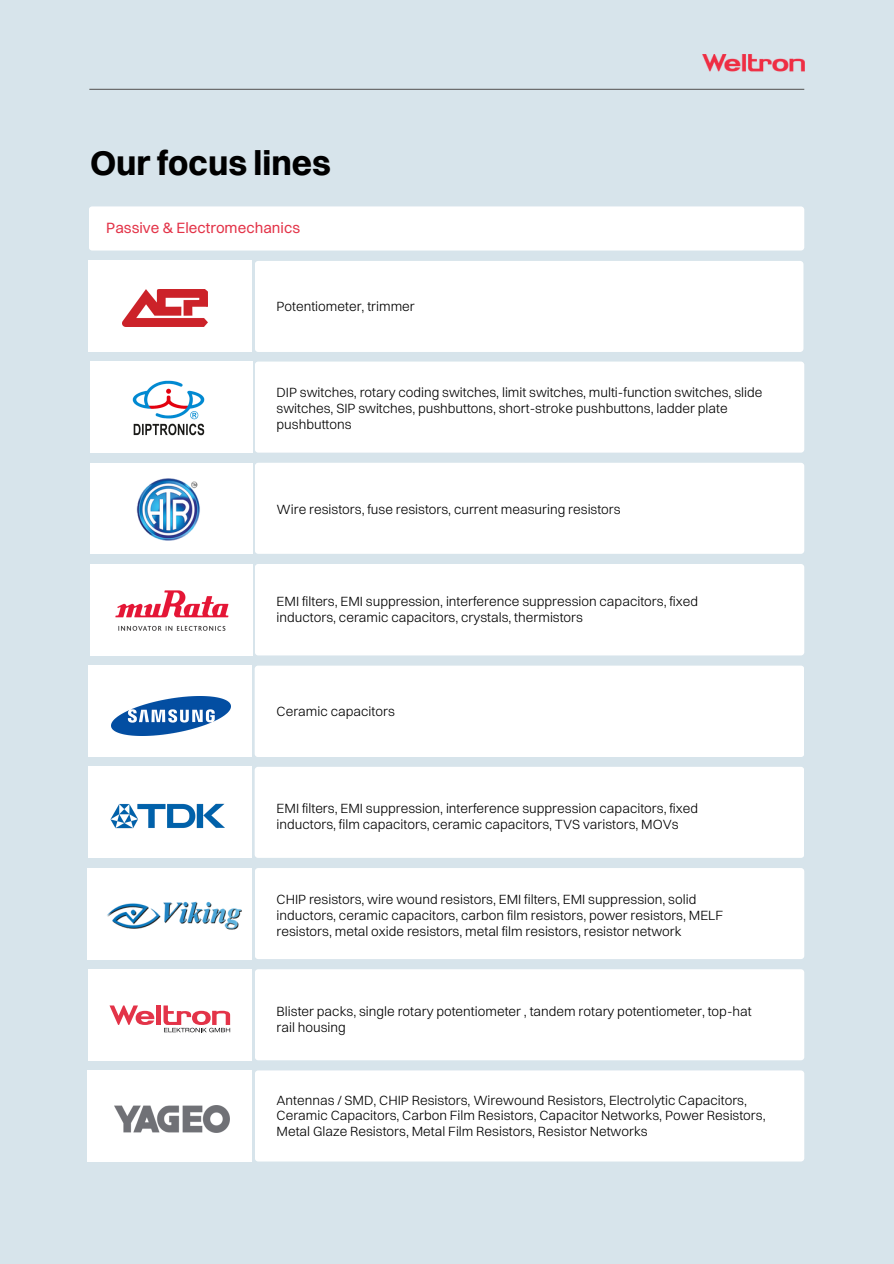
<style>
.page{position:relative;width:894px;height:1264px;background:#fff}
.page>*{position:absolute;margin:0;border:0;box-sizing:border-box;transform-origin:0 0}
.t1{font:700 34.65px "Switzer";color:#000}
.t2{font:15.15px "Switzer";color:#e33348}
.t3{font:300 13.5px/15.8px "Switzer";color:#000}
</style>
<div class="page">
<div style="left:0;top:0;width:893px;height:1263px;background:#d7e4eb"></div>
<div style="left:90px;top:361px;width:162px;height:91px;background:#fff"></div>
<div style="left:90px;top:463px;width:162px;height:91px;background:#fff"></div>
<div style="left:90px;top:564px;width:162px;height:91px;background:#fff"></div>
<div style="left:89px;top:665px;width:163px;height:91px;background:#fff"></div>
<div style="left:89px;top:766px;width:163px;height:91px;background:#fff"></div>
<div style="left:89px;top:969px;width:163px;height:91px;background:#fff"></div>
<div style="left:87px;top:868px;width:165px;height:91px;background:#fff"></div>
<div style="left:87px;top:1070px;width:165px;height:91px;background:#fff"></div>
<div style="left:255px;top:361px;width:549px;height:91px;background:#fff;border-radius:3px"></div>
<div style="left:255px;top:463px;width:549px;height:91px;background:#fff;border-radius:3px"></div>
<div style="left:255px;top:564px;width:549px;height:91px;background:#fff;border-radius:3px"></div>
<div style="left:254px;top:665px;width:550px;height:92px;background:#fff;border-radius:3px"></div>
<div style="left:254px;top:766px;width:550px;height:91px;background:#fff;border-radius:3px"></div>
<div style="left:255px;top:868px;width:549px;height:91px;background:#fff;border-radius:3px"></div>
<div style="left:255px;top:1070px;width:549px;height:91px;background:#fff;border-radius:3px"></div>
<div style="left:255px;top:969px;width:549px;height:91px;background:#fff;border-radius:3px"></div>
<div style="left:89px;top:261px;width:163px;height:91px;background:#fff"></div>
<div style="left:255px;top:261px;width:548px;height:91px;background:#fff;border-radius:3px"></div>
<img style="left:122px;top:289px;width:86px;height:37px">
<img style="left:133px;top:380px;width:72px;height:55px">
<img style="left:136px;top:478px;width:64px;height:62px">
<img style="left:116px;top:590px;width:112px;height:40px">
<img style="left:111px;top:696px;width:119px;height:39px">
<img style="left:111px;top:803px;width:114px;height:26px">
<img style="left:107px;top:901px;width:135px;height:29px">
<div style="left:156px;top:1005px;width:5px;height:19px;background:#e33348"></div>
<svg style="left:163px;top:1005px;width:67px;height:27px"></svg>
<svg style="left:109px;top:1005px;width:45px;height:19px"></svg>
<img style="left:114px;top:1105px;width:115px;height:27px">
<div style="left:89px;top:206px;width:715px;height:44px;background:#fff;border-radius:3px"></div>
<hr style="left:89px;top:89px;width:715px;height:1px;background:#606060">
<img style="left:702px;top:54px;width:102px;height:18px">
<p class="t1" style="left:90px;top:141px;width:242px">Our focus lines</p>
<p class="t2" style="left:106px;top:218px;width:195px">Passive &amp; Electromechanics</p>
<p class="t3" style="left:276px;top:298px;width:140px">Potentiometer, trimmer</p>
<h1 class="t3" style="left:276px;top:384px;width:487px">DIP switches, rotary coding switches, limit switches, multi-function switches, slide switches, SIP switches, pushbuttons, short-stroke pushbuttons, ladder plate pushbuttons</h1>
<h2 class="t3" style="left:276px;top:500px;width:345px">Wire resistors, fuse resistors, current measuring resistors</h2>
<p class="t3" style="left:276px;top:593px;width:423px">EMI filters, EMI suppression, interference suppression capacitors, fixed inductors, ceramic capacitors, crystals, thermistors</p>
<p class="t3" style="left:276px;top:703px;width:120px">Ceramic capacitors</p>
<p class="t3" style="left:276px;top:800px;width:423px">EMI filters, EMI suppression, interference suppression capacitors, fixed inductors, film capacitors, ceramic capacitors, TVS varistors, MOVs</p>
<p class="t3" style="left:276px;top:891px;width:448px">CHIP resistors, wire wound resistors, EMI filters, EMI suppression, solid inductors, ceramic capacitors, carbon film resistors, power resistors, MELF resistors, metal oxide resistors, metal film resistors, resistor network</p>
<p class="t3" style="left:276px;top:1002px;width:476px">Blister packs, single rotary potentiometer , tandem rotary potentiometer, top-hat rail housing</p>
<p class="t3" style="left:276px;top:1091px;width:490px">Antennas / SMD, CHIP Resistors, Wirewound Resistors, Electrolytic Capacitors,<br>Ceramic Capacitors, Carbon Film Resistors, Capacitor Networks, Power Resistors,<br>Metal Glaze Resistors, Metal Film Resistors, Resistor Networks</p>
</div>
